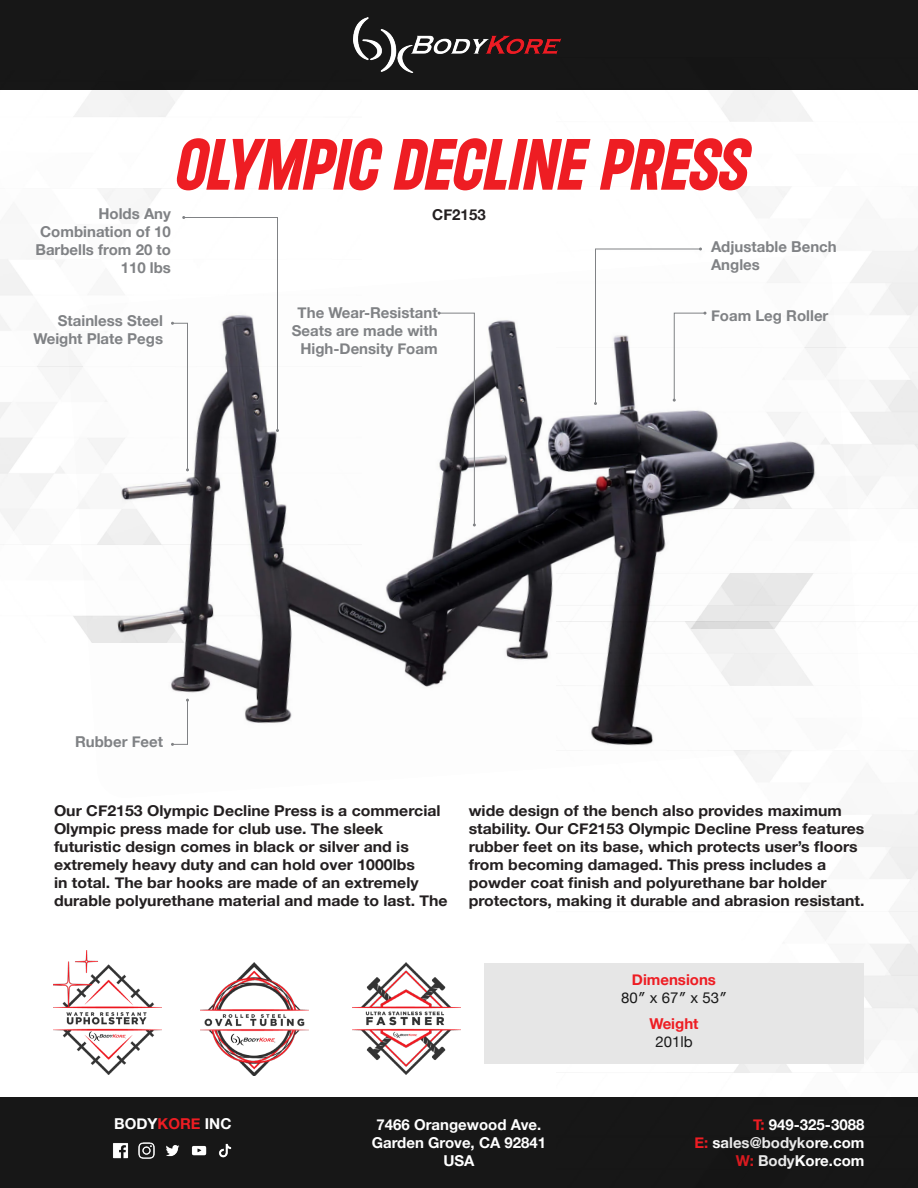
<style>
.page{position:relative;width:918px;height:1188px;background:#fff}
.page>*{position:absolute;margin:0;border:0;box-sizing:border-box;transform-origin:0 0}
.t1{font:italic 700 78px "Roundkey";color:#ee1d23}
.t2{font:700 15px/18px "Helvetica Neue";color:#231f20;scale:1.06 1}
.Paragraph_Style_1{font:700 15px/18px "Helvetica Neue";color:#808285;text-align:right}
.t3{font:700 15px/18px "Helvetica Neue";color:#fff;text-align:center}
.Paragraph_Style_1-2{font:700 15px "Helvetica Neue";color:#ee1d23}
.Paragraph_Style_1-3{font:15px "Helvetica Neue";color:#1a1a1a}
.t4{font:700 15px "Helvetica Neue";color:#231f20}
.s1{color:#ee1d23}
</style>
<div class="page">
<div style="left:0;top:0;width:918px;height:90px;background:#171717"></div>
<img style="left:353px;top:18px;width:209px;height:54px">
<div style="left:0;top:1098px;width:918px;height:90px;background:#171717"></div>
<img style="left:113px;top:1143px;width:15px;height:16px">
<img style="left:166px;top:1145px;width:14px;height:12px">
<img style="left:219px;top:1143px;width:13px;height:15px">
<img style="left:138px;top:1142px;width:17px;height:17px">
<img style="left:191px;top:1145px;width:16px;height:11px">
<img style="left:557px;top:621px;width:361px;height:477px">
<img style="left:66px;top:256px;width:797px;height:543px">
<div style="left:484px;top:963px;width:380px;height:100px;background:#e6e6e6"></div>
<img style="left:53px;top:950px;width:108px;height:125px">
<img style="left:200px;top:962px;width:108px;height:113px">
<img style="left:352px;top:962px;width:108px;height:113px">
<svg style="left:594px;top:248px;width:112px;height:157px"></svg>
<svg style="left:438px;top:312px;width:38px;height:214px"></svg>
<svg style="left:171px;top:216px;width:108px;height:255px"></svg>
<svg style="left:171px;top:699px;width:18px;height:47px"></svg>
<p class="t1" style="left:173px;top:118px;width:573px">OLYMPIC DECLINE PRESS</p>
<p class="Paragraph_Style_1" style="left:35px;top:205px;width:137px">Holds Any<br>Combination of 10<br>Barbells from 20 to<br>110 lbs</p>
<p class="Paragraph_Style_1" style="left:33px;top:312px;width:131px">Stainless Steel<br>Weight Plate Pegs</p>
<p class="t4" style="left:432px;top:203px;width:55px">CF2153</p>
<p class="Paragraph_Style_1" style="left:292px;top:304px;width:147px;text-align:center">The Wear-Resistant<br>Seats are made with<br>High-Density Foam</p>
<p class="Paragraph_Style_1" style="left:75px;top:733px;width:90px">Rubber Feet</p>
<p class="Paragraph_Style_1" style="left:711px;top:238px;width:127px;text-align:left">Adjustable Bench<br>Angles</p>
<p class="Paragraph_Style_1" style="left:711px;top:307px;width:119px">Foam Leg Roller</p>
<p class="t2" style="left:54px;top:802px;width:373px">Our CF2153 Olympic Decline Press is a commercial Olympic press made for club use. The sleek futuristic design comes in black or silver and is extremely heavy duty and can hold over 1000lbs<br>in total. The bar hooks are made of an extremely durable polyurethane material and made to last. The</p>
<p class="t2" style="left:469px;top:802px;width:375px">wide design of the bench also provides maximum stability. Our CF2153 Olympic Decline Press features rubber feet on its base, which protects user’s floors from becoming damaged. This press includes a powder coat finish and polyurethane bar holder protectors, making it durable and abrasion resistant.</p>
<p class="t3" style="left:114px;top:1115px;width:119px">BODY<span class="s1">KORE</span> INC</p>
<p class="Paragraph_Style_1-2" style="left:632px;top:968px;width:86px">Dimensions</p>
<p class="Paragraph_Style_1-3" style="left:621px;top:987px;width:107px">80″ x 67″ x 53″</p>
<p class="Paragraph_Style_1-2" style="left:649px;top:1011px;width:51px">Weight</p>
<p class="Paragraph_Style_1-3" style="left:655px;top:1030px;width:39px">201lb</p>
<p class="t3" style="left:372px;top:1116px;width:176px">7466 Orangewood Ave.<br>Garden Grove, CA 92841<br>USA</p>
<p class="t3" style="left:694px;top:1116px;width:172px;text-align:right"><span class="s1">T:</span> 949-325-3088<br><span class="s1">E:</span> sales@bodykore.com<br><span class="s1">W:</span> BodyKore.com</p>
</div>
